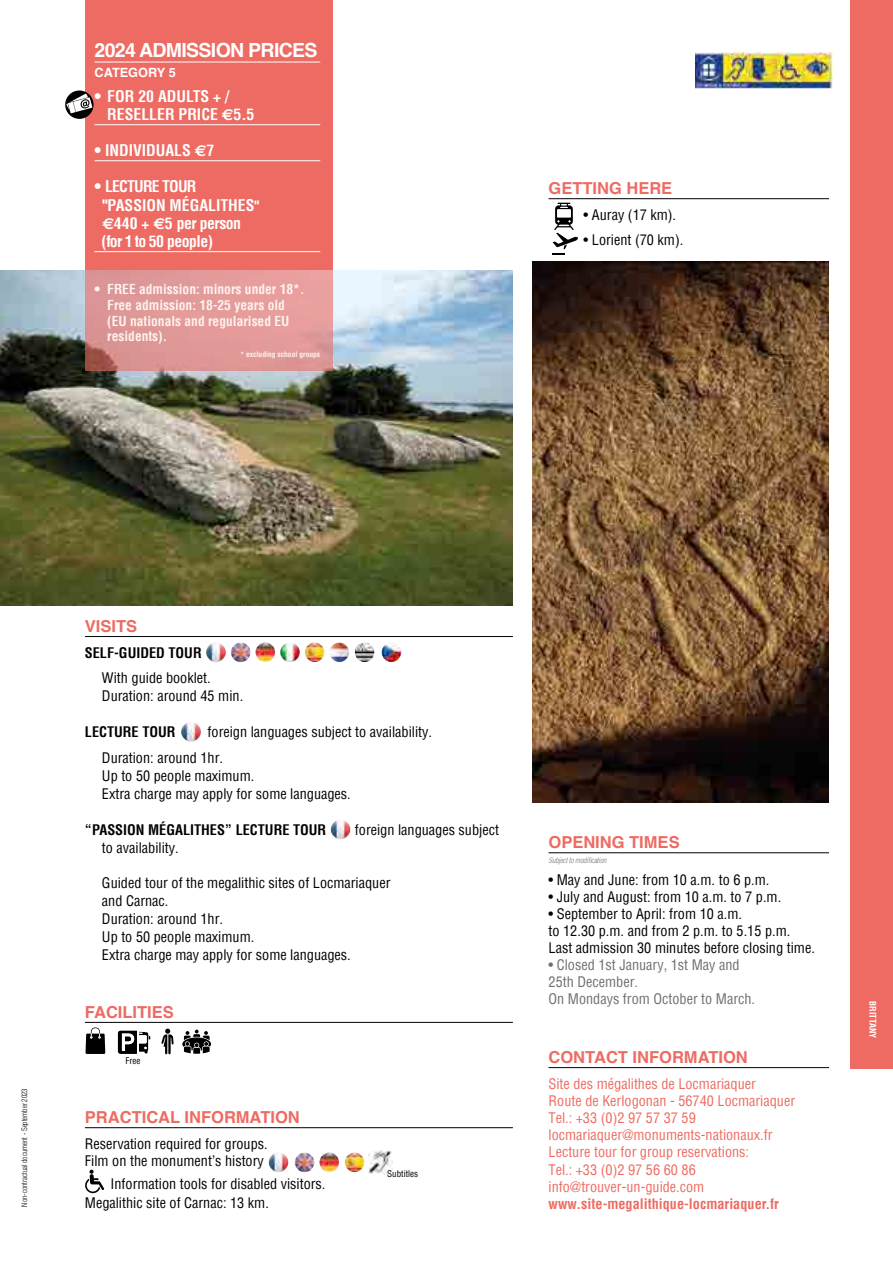
<style>
.page{position:relative;width:893px;height:1263px;background:#fff}
.page>*{position:absolute;margin:0;border:0;box-sizing:border-box;transform-origin:0 0}
.t1{font:700 19.5px "Helvetica";letter-spacing:-.035em;color:#fff}
.t2{font:700 16.5px "Helvetica";color:#ed6b62}
.t3{font:700 condensed 15.75px/18.3px "Helvetica";letter-spacing:-.03em;color:#fff}
.t4{font:700 condensed 15.75px/18px "Helvetica";color:#fff}
.t5{font:condensed 14.25px/18px "Helvetica";color:#000}
.t6{font:condensed 14.25px/17.1px "Helvetica";color:#ed6b62}
.t7{font:condensed 14.25px/17.1px "Helvetica";color:#706f6f}
.t8{font:700 condensed 14.25px "Helvetica";color:#000}
.t9{font:700 condensed 14.25px "Helvetica";color:#ed6b62}
.t10{font:700 condensed 13.5px/15.8px "Helvetica";color:#fef2ef}
.t11{font:700 12.75px "Helvetica";color:#fff}
.t12{font:condensed 9px "Helvetica";color:#000}
.t13{font:700 condensed 9px "Helvetica";color:#fff}
.t14{font:300 condensed 7.5px "Helvetica";color:#000}
.t15{font:700 condensed 7.5px "Helvetica";color:#fef2ef}
.t16{font:italic 300 condensed 7.5px "Helvetica LT";letter-spacing:-.015em;color:#706f6f}
.s1{font-family:"Euro Sans Std";font-stretch:normal}
.s2{font-size:14.25px}
</style>
<div class="page">
<img style="left:0;top:270px;width:512px;height:336px">
<img style="left:532px;top:262px;width:297px;height:540px">
<hr style="left:549px;top:198px;width:280px;height:1px;background:#000">
<hr style="left:549px;top:852px;width:280px;height:1px;background:#000">
<hr style="left:549px;top:1067px;width:280px;height:1px;background:#000">
<svg style="left:85px;top:7px;width:247px;height:363px;fill:#ed6b62"></svg>
<hr style="left:95px;top:62px;width:225px;height:1px;background:#fff">
<hr style="left:95px;top:124px;width:225px;height:1px;background:#fff">
<hr style="left:95px;top:160px;width:225px;height:1px;background:#fff">
<hr style="left:95px;top:251px;width:225px;height:1px;background:#fff">
<svg style="left:65px;top:90px;width:29px;height:29px"></svg>
<svg style="left:66px;top:94px;width:26px;height:19px"></svg>
<img style="left:206px;top:642px;width:20px;height:20px;border-radius:10px">
<img style="left:231px;top:642px;width:19px;height:20px;border-radius:10px">
<img style="left:256px;top:642px;width:19px;height:20px;border-radius:10px">
<img style="left:280px;top:642px;width:20px;height:20px;border-radius:10px">
<img style="left:305px;top:642px;width:19px;height:20px;border-radius:10px">
<img style="left:329px;top:642px;width:20px;height:20px;border-radius:10px">
<img style="left:355px;top:642px;width:19px;height:20px;border-radius:10px">
<img style="left:382px;top:642px;width:19px;height:20px;border-radius:10px">
<img style="left:181px;top:722px;width:20px;height:20px;border-radius:10px">
<img style="left:331px;top:819px;width:19px;height:20px;border-radius:10px">
<svg style="left:182px;top:1030px;width:29px;height:24px"></svg>
<svg style="left:161px;top:1028px;width:13px;height:26px"></svg>
<svg style="left:85px;top:1027px;width:20px;height:27px"></svg>
<svg style="left:118px;top:1031px;width:32px;height:23px"></svg>
<hr style="left:137px;top:1030px;width:2px;height:24px;background:#fff">
<img style="left:269px;top:1152px;width:19px;height:20px;border-radius:10px">
<img style="left:295px;top:1152px;width:19px;height:20px;border-radius:10px">
<img style="left:319px;top:1152px;width:20px;height:20px;border-radius:10px">
<img style="left:345px;top:1152px;width:19px;height:20px;border-radius:10px">
<img style="left:368px;top:1151px;width:24px;height:24px">
<hr style="left:85px;top:636px;width:428px;height:1px;background:#000">
<hr style="left:85px;top:1022px;width:428px;height:1px;background:#000">
<hr style="left:85px;top:1127px;width:428px;height:1px;background:#000">
<img style="left:695px;top:53px;width:137px;height:35px">
<svg style="left:553px;top:203px;width:25px;height:52px"></svg>
<div style="left:850px;top:0;width:43px;height:1068px;background:#ed6b62"></div>
<svg style="left:85px;top:1170px;width:19px;height:24px"></svg>
<h1 class="t1" style="left:95px;top:38px;width:224px">2024 ADMISSION PRICES</h1>
<p class="t11" style="left:95px;top:64px;width:83px">CATEGORY 5</p>
<p class="t4" style="left:107px;top:87px;width:149px;text-indent:-13px">• FOR 20 ADULTS + /<br>RESELLER PRICE <span class="s1">€</span>5.5</p>
<p class="t4" style="left:95px;top:141px;width:121px">• INDIVIDUALS <span class="s1">€</span>7</p>
<p class="t3" style="left:102px;top:177px;width:159px;text-indent:-7px">• LECTURE TOUR "PASSION MÉGALITHES<span class="s2">" </span><span class="s1">€</span>440 + <span class="s1">€</span>5 per person (for 1 to 50 people)</p>
<p class="t10" style="left:107px;top:281px;width:199px;text-indent:-13px">• FREE admission: minors under 18*.<br>Free admission: 18-25 years old (EU nationals and regularised EU residents).</p>
<p class="t15" style="left:240px;top:350px;width:81px">* excluding school groups</p>
<p class="t2" style="left:549px;top:178px;width:125px">GETTING HERE</p>
<p class="t5" style="left:584px;top:206px;width:94px">• Auray (17 km).</p>
<p class="t5" style="left:584px;top:230px;width:101px">• Lorient (70 km).</p>
<p class="t14" style="left:20px;top:1206px;width:120px;rotate:-90deg">Non-contractual document - September 2023</p>
<p class="t2" style="left:85px;top:616px;width:54px">VISITS</p>
<p class="t8" style="left:85px;top:644px;width:118px">SELF-GUIDED TOUR</p>
<p class="t5" style="left:102px;top:669px;width:143px">With guide booklet.<br>Duration: around 45 min.</p>
<p class="t8" style="left:85px;top:723px;width:92px">LECTURE TOUR</p>
<p class="t5" style="left:102px;top:719px;width:332px;line-height:25.5px;text-indent:106px">foreign languages subject to availability.<br>Duration: around 1hr.</p>
<p class="t5" style="left:102px;top:767px;width:250px">Up to 50 people maximum.<br>Extra charge may apply for some languages.</p>
<p class="t8" style="left:85px;top:821px;width:243px">“PASSION MÉGALITHES” LECTURE TOUR</p>
<p class="t5" style="left:355px;top:820px;width:146px">foreign languages subject</p>
<p class="t5" style="left:102px;top:838px;width:78px">to availability.</p>
<p class="t5" style="left:102px;top:874px;width:290px">Guided tour of the megalithic sites of Locmariaquer and Carnac.<br>Duration: around 1hr.<br>Up to 50 people maximum.<br>Extra charge may apply for some languages.</p>
<p class="t2" style="left:85px;top:1002px;width:90px">FACILITIES</p>
<p class="t12" style="left:125px;top:1055px;width:16px">Free</p>
<p class="t2" style="left:85px;top:1107px;width:216px">PRACTICAL INFORMATION</p>
<p class="t5" style="left:85px;top:1135px;width:184px;line-height:17.1px">Reservation required for groups.<br>Film on the monument’s history</p>
<p class="t5" style="left:111px;top:1174px;width:216px">Information tools for disabled visitors.</p>
<p class="t5" style="left:85px;top:1194px;width:186px">Megalithic site of Carnac: 13 km.</p>
<p class="t12" style="left:387px;top:1167px;width:32px">Subtitles</p>
<p class="t2" style="left:549px;top:832px;width:133px">OPENING TIMES</p>
<p class="t16" style="left:549px;top:856px;width:60px">Subject to modification</p>
<p class="t5" style="left:549px;top:870px;width:222px">• May and June: from 10 a.m. to 6 p.m.</p>
<p class="t5" style="left:549px;top:887px;width:234px">• July and August: from 10 a.m. to 7 p.m.</p>
<p class="t5" style="left:549px;top:905px;width:268px;line-height:17.1px">• September to April: from 10 a.m.<br>to 12.30 p.m. and from 2 p.m. to 5.15 p.m.<br>Last admission 30 minutes before closing time.</p>
<p class="t7" style="left:549px;top:956px;width:208px">• Closed 1st January, 1st May and<br>25th December.<br>On Mondays from October to March.</p>
<p class="t2" style="left:549px;top:1047px;width:201px">CONTACT INFORMATION</p>
<p class="t6" style="left:549px;top:1075px;width:248px">Site des mégalithes de Locmariaquer<br>Route de Kerlogonan - 56740 Locmariaquer Tel.: +33 (0)2 97 57 37 59 locmariaquer@monuments-nationaux.fr Lecture tour for group reservations:<br>Tel.: +33 (0)2 97 56 60 86 info@trouver-un-guide.com</p>
<p class="t9" style="left:549px;top:1195px;width:232px">www.site-megalithique-locmariaquer.fr</p>
<p class="t13" style="left:878px;top:1001px;width:39px;rotate:90deg">BRITTANY</p>
</div>
